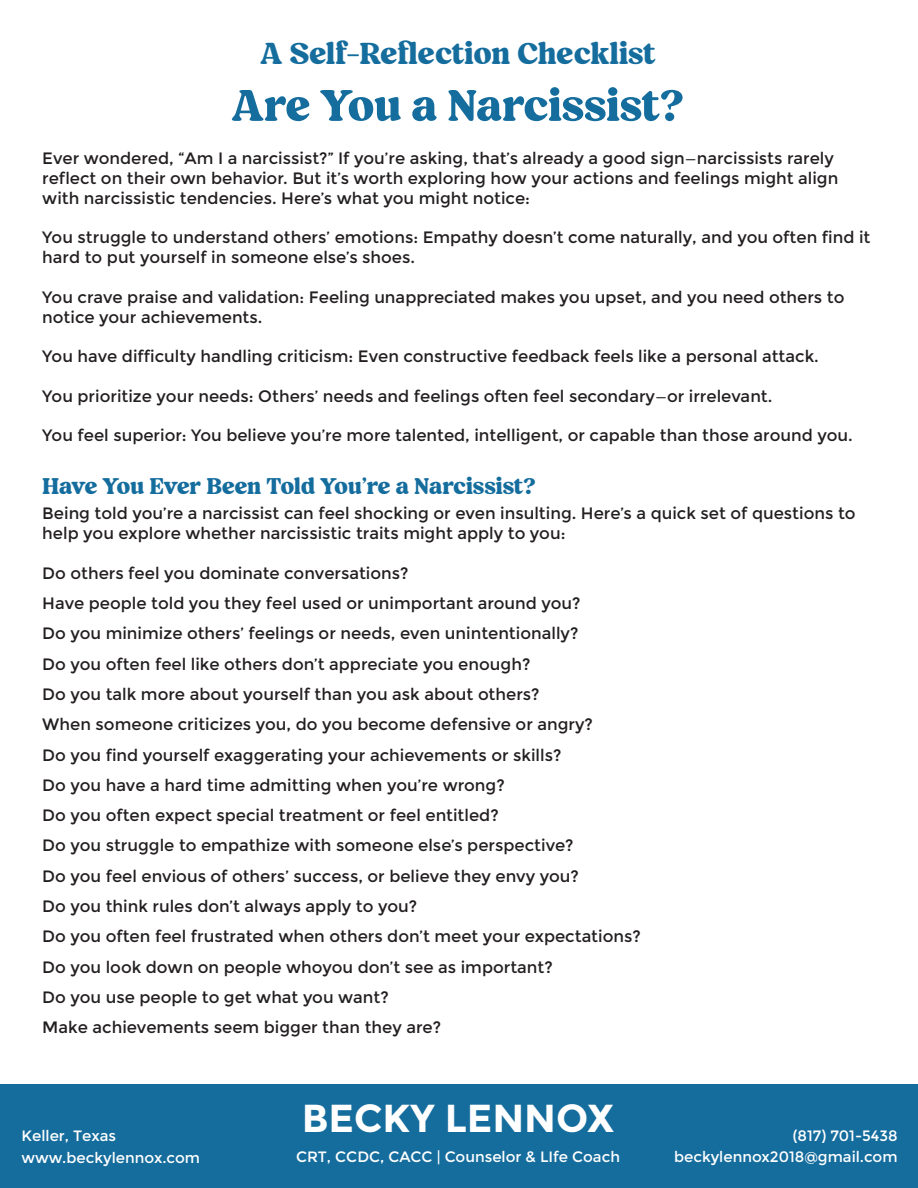
<style>
.page{position:relative;width:918px;height:1188px;background:#fff}
.page>*{position:absolute;margin:0;border:0;box-sizing:border-box;transform-origin:0 0}
.t1{font:700 52.5px "Blood Orange";letter-spacing:-.005em;color:#156d9e}
.t2{font:700 39px "Montserrat";color:#fff}
.t3{font:700 36px "Blood Orange";color:#156d9e}
.t4{font:700 27px "Blood Orange";letter-spacing:-.005em;color:#156d9e}
.t5{font:16.5px/30.3px "Montserrat";color:#231f20}
.t6{font:15px/21.8px "Montserrat";color:#fff}
</style>
<div class="page">
<div style="left:0;top:1085px;width:917px;height:103px;background:#156d9e"></div>
<h3 class="t3" style="left:260px;top:33px;width:397px">A Self-Reflection Checklist</h3>
<h1 class="t1" style="left:231px;top:76px;width:455px">Are You a Narcissist?</h1>
<p class="t5" style="left:42px;top:149px;width:798px;line-height:19.8px">Ever wondered, “Am I a narcissist?” If you’re asking, that’s already a good sign—narcissists rarely reflect on their own behavior. But it’s worth exploring how your actions and feelings might align with narcissistic tendencies. Here’s what you might notice:</p>
<p class="t5" style="left:42px;top:228px;width:830px;line-height:19.8px">You struggle to understand others’ emotions: Empathy doesn’t come naturally, and you often find it hard to put yourself in someone else’s shoes.</p>
<p class="t5" style="left:42px;top:287px;width:804px;line-height:19.8px">You crave praise and validation: Feeling unappreciated makes you upset, and you need others to notice your achievements.</p>
<p class="t5" style="left:42px;top:341px;width:778px">You have difficulty handling criticism: Even constructive feedback feels like a personal attack.</p>
<p class="t5" style="left:42px;top:381px;width:732px">You prioritize your needs: Others’ needs and feelings often feel secondary—or irrelevant.</p>
<p class="t5" style="left:42px;top:421px;width:812px">You feel superior: You believe you’re more talented, intelligent, or capable than those around you.</p>
<h3 class="t4" style="left:42px;top:471px;width:495px">Have You Ever Been Told You’re a Narcissist?</h3>
<p class="t5" style="left:42px;top:504px;width:815px;line-height:19.8px">Being told you’re a narcissist can feel shocking or even insulting. Here’s a quick set of questions to help you explore whether narcissistic traits might apply to you:</p>
<p class="t5" style="left:42px;top:558px;width:600px">Do others feel you dominate conversations?<br>Have people told you they feel used or unimportant around you?<br>Do you minimize others’ feelings or needs, even unintentionally?<br>Do you often feel like others don’t appreciate you enough?<br>Do you talk more about yourself than you ask about others?<br>When someone criticizes you, do you become defensive or angry?<br>Do you find yourself exaggerating your achievements or skills?<br>Do you have a hard time admitting when you’re wrong?<br>Do you often expect special treatment or feel entitled?<br>Do you struggle to empathize with someone else’s perspective?<br>Do you feel envious of others’ success, or believe they envy you?<br>Do you think rules don’t always apply to you?<br>Do you often feel frustrated when others don’t meet your expectations?<br>Do you look down on people whoyou don’t see as important?<br>Do you use people to get what you want?<br>Make achievements seem bigger than they are?</p>
<p class="t6" style="left:22px;top:1125px;width:180px">Keller, Texas www.beckylennox.com</p>
<h2 class="t2" style="left:302px;top:1095px;width:314px">BECKY LENNOX</h2>
<p class="t6" style="left:793px;top:1125px;width:106px">(817) 701-5438</p>
<p class="t6" style="left:296px;top:1147px;width:325px">CRT, CCDC, CACC | Counselor &amp; LIfe Coach</p>
<p class="t6" style="left:674px;top:1147px;width:225px">beckylennox2018@gmail.com</p>
</div>
